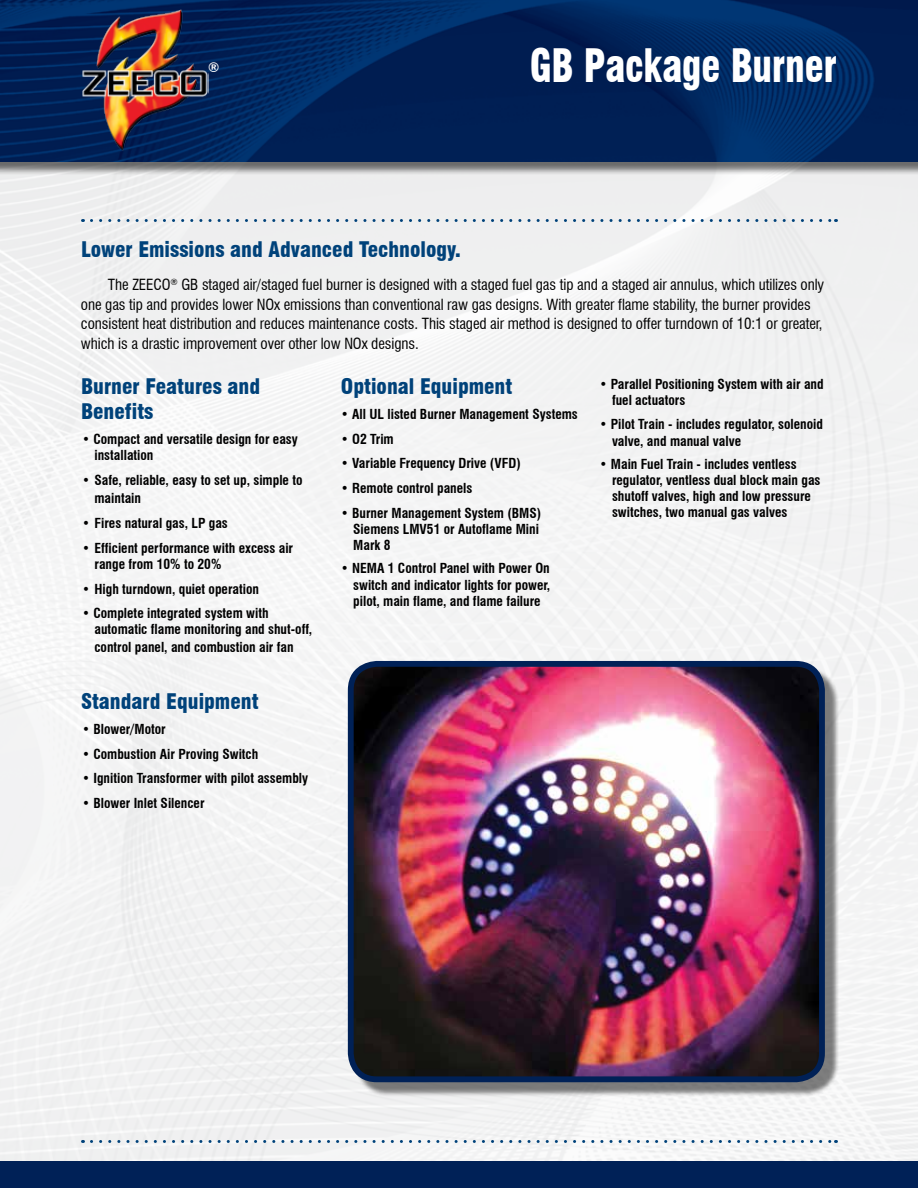
<style>
.page{position:relative;width:918px;height:1188px;background:#f2f2f3}
.page>*{position:absolute;margin:0;border:0;box-sizing:border-box;transform-origin:0 0}
.t1{font:900 condensed 45px "Swiss 721 BT";letter-spacing:-.005em;color:#fff;scale:.85 1}
.t2{font:900 condensed 21px/25.2px "Swiss 721 BT";color:#00427a}
.t3{font:condensed 15px/19.5px "Swiss 721 BT";letter-spacing:-.005em;color:#000}
.t4{font:700 condensed 13.5px/16.2px "Swiss 721 BT";color:#000}
.t5{font:700 condensed 13.5px "Swiss 721 BT";color:#fff}
</style>
<div class="page">
<div style="left:0;top:0;width:918px;height:175px;background:#000;opacity:.55"></div>
<img style="left:0;top:0;width:918px;height:162px">
<div style="left:0;top:1161px;width:918px;height:27px;background:#002157"></div>
<svg style="left:91px;top:219px;width:746px;height:3px"></svg>
<svg style="left:91px;top:1140px;width:746px;height:3px"></svg>
<img style="left:81px;top:9px;width:128px;height:142px">
<div style="left:354px;top:667px;width:486px;height:430px;background:#000;opacity:.5"></div>
<img style="left:352px;top:667px;width:470px;height:412px">
<div style="left:348px;top:661px;width:477px;height:421px;border:6px solid #002157;border-radius:26px"></div>
<p class="t5" style="left:208px;top:59px;width:13px">®</p>
<h1 class="t1" style="left:530px;top:39px;width:363px">GB Package Burner</h1>
<h2 class="t2" style="left:81px;top:237px;width:381px">Lower Emissions and Advanced Technology.</h2>
<p class="t3" style="left:81px;top:275px;width:745px;text-indent:27px">The ZEECO<sup>®</sup> GB staged air/staged fuel burner is designed with a staged fuel gas tip and a staged air annulus, which utilizes only one gas tip and provides lower NOx emissions than conventional raw gas designs. With greater flame stability, the burner provides consistent heat distribution and reduces maintenance costs. This staged air method is designed to offer turndown of 10:1 or greater, which is a drastic improvement over other low NOx designs.</p>
<h2 class="t2" style="left:81px;top:374px;width:181px">Burner Features and<br>Benefits</h2>
<p class="t4" style="left:94px;top:431px;width:205px;text-indent:-12px">• Compact and versatile design for easy installation</p>
<p class="t4" style="left:94px;top:471px;width:210px;line-height:18px;text-indent:-12px">• Safe, reliable, easy to set up, simple to maintain</p>
<p class="t4" style="left:82px;top:515px;width:147px">• Fires natural gas, LP gas</p>
<p class="t4" style="left:94px;top:540px;width:200px;text-indent:-12px">• Efficient performance with excess air range from 10% to 20%</p>
<p class="t4" style="left:82px;top:581px;width:179px">• High turndown, quiet operation</p>
<p class="t4" style="left:94px;top:605px;width:219px;text-indent:-12px">• Complete integrated system with automatic flame monitoring and shut-off,</p>
<p class="t4" style="left:94px;top:639px;width:201px">control panel, and combustion air fan</p>
<h2 class="t2" style="left:81px;top:689px;width:179px">Standard Equipment</h2>
<p class="t4" style="left:82px;top:721px;width:85px">• Blower/Motor</p>
<p class="t4" style="left:82px;top:746px;width:178px">• Combustion Air Proving Switch</p>
<p class="t4" style="left:82px;top:770px;width:228px">• Ignition Transformer with pilot assembly</p>
<p class="t4" style="left:82px;top:795px;width:124px">• Blower Inlet Silencer</p>
<h2 class="t2" style="left:341px;top:374px;width:173px">Optional Equipment</h2>
<p class="t4" style="left:341px;top:406px;width:239px">• All UL listed Burner Management Systems</p>
<p class="t4" style="left:341px;top:431px;width:54px">• O2 Trim</p>
<p class="t4" style="left:341px;top:455px;width:181px">• Variable Frequency Drive (VFD)</p>
<p class="t4" style="left:341px;top:480px;width:133px">• Remote control panels</p>
<p class="t4" style="left:353px;top:505px;width:190px;text-indent:-12px">• Burner Management System (BMS)<br>Siemens LMV51 or Autoflame Mini<br>Mark 8</p>
<p class="t4" style="left:353px;top:560px;width:198px;text-align:justify;text-indent:-12px">• NEMA 1 Control Panel with Power On switch and indicator lights for power, pilot, main flame, and flame failure</p>
<p class="t4" style="left:612px;top:376px;width:213px;text-indent:-12px">• Parallel Positioning System with air and fuel actuators</p>
<p class="t4" style="left:612px;top:416px;width:213px;text-indent:-12px">• Pilot Train - includes regulator, solenoid valve, and manual valve</p>
<p class="t4" style="left:612px;top:456px;width:210px;text-indent:-12px">• Main Fuel Train - includes ventless regulator, ventless dual block main gas shutoff valves, high and low pressure switches, two manual gas valves</p>
</div>
